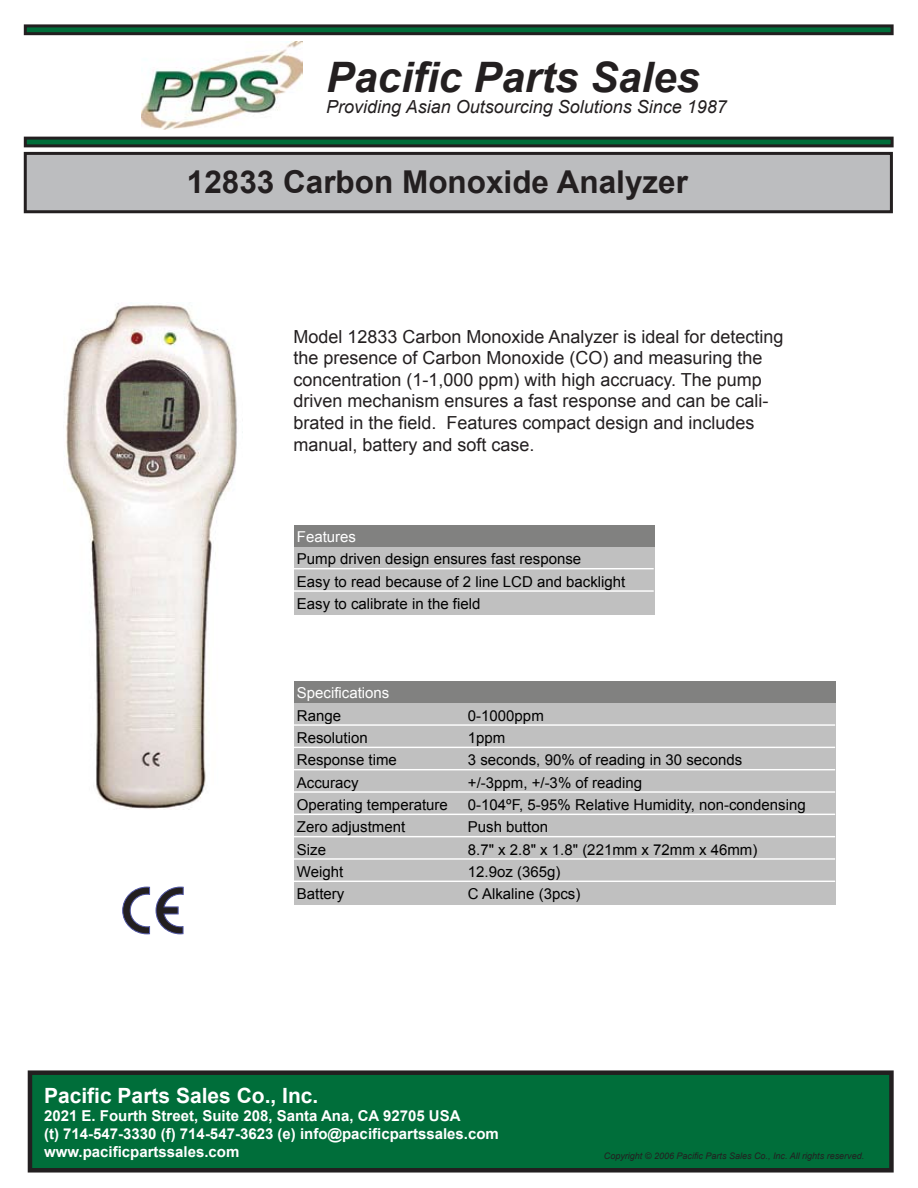
<style>
.page{position:relative;width:918px;height:1188px;background:#fff}
.page>*{position:absolute;margin:0;border:0;box-sizing:border-box;transform-origin:0 0}
.t1{font:italic 700 42px "Arial";color:#231f20}
.t2{font:700 31.5px "Arial";color:#231f20}
.t3{font:700 21px "Arial";color:#fff}
.t4{font:18px/21.6px "Arial";color:#231f20}
.t5{font:italic 18px "Arial";color:#231f20}
.t6{font:15px/22.4px "Arial";color:#010101}
.t7{font:700 15px/18px "Arial";color:#fff}
.t8{font:15px "Arial";color:#fff}
.t9{font:italic 9px "Arial";color:#231f20}
</style>
<div class="page">
<img style="left:142px;top:42px;width:160px;height:87px">
<div style="left:30px;top:1073px;width:861px;height:97px;background:#006e3a"></div>
<div style="left:28px;top:1070px;width:866px;height:103px;border:4px solid #231f20"></div>
<div style="left:25px;top:26px;width:867px;height:8px;background:#006e3a"></div>
<div style="left:24px;top:24px;width:870px;height:11px;border:3px solid #231f20"></div>
<div style="left:25px;top:138px;width:867px;height:8px;background:#006e3a"></div>
<div style="left:24px;top:137px;width:870px;height:10px;border:3px solid #231f20"></div>
<div style="left:25px;top:153px;width:866px;height:59px;background:#bcbdbf"></div>
<div style="left:24px;top:152px;width:869px;height:61px;border:3px solid #231f20"></div>
<svg style="left:122px;top:887px;width:62px;height:47px"></svg>
<img style="left:66px;top:302px;width:177px;height:508px">
<div style="left:294px;top:525px;width:360px;height:22px;background:#818180"></div>
<div style="left:294px;top:547px;width:360px;height:67px;background:#c0c0c0"></div>
<hr style="left:294px;top:568px;width:359px;height:1px;background:#fff">
<hr style="left:294px;top:590px;width:359px;height:2px;background:#fff">
<div style="left:294px;top:681px;width:542px;height:23px;background:#818180"></div>
<div style="left:294px;top:703px;width:542px;height:202px;background:#c0c0c0"></div>
<hr style="left:294px;top:724px;width:540px;height:2px;background:#fff">
<hr style="left:294px;top:747px;width:540px;height:1px;background:#fff">
<hr style="left:294px;top:769px;width:540px;height:1px;background:#fff">
<hr style="left:294px;top:791px;width:540px;height:2px;background:#fff">
<hr style="left:294px;top:814px;width:540px;height:1px;background:#fff">
<hr style="left:294px;top:836px;width:540px;height:1px;background:#fff">
<hr style="left:294px;top:858px;width:540px;height:2px;background:#fff">
<hr style="left:294px;top:881px;width:540px;height:1px;background:#fff">
<h1 class="t1" style="left:326px;top:50px;width:375px">Pacific Parts Sales</h1>
<p class="t5" style="left:326px;top:95px;width:402px">Providing Asian Outsourcing Solutions Since 1987</p>
<h2 class="t2" style="left:187px;top:164px;width:503px">12833 Carbon Monoxide Analyzer</h2>
<p class="t4" style="left:293px;top:326px;width:492px">Model 12833 Carbon Monoxide Analyzer is ideal for detecting the presence of Carbon Monoxide (CO) and measuring the concentration (1-1,000 ppm) with high accruacy. The pump driven mechanism ensures a fast response and can be cali&shy;brated in the field. Features compact design and includes manual, battery and soft case.</p>
<p class="t8" style="left:297px;top:528px;width:61px">Features</p>
<p class="t6" style="left:297px;top:548px;width:330px">Pump driven design ensures fast response<br>Easy to read because of 2 line LCD and backlight<br>Easy to calibrate in the field</p>
<p class="t8" style="left:297px;top:685px;width:94px">Specifications</p>
<p class="t6" style="left:297px;top:704px;width:46px">Range</p>
<p class="t6" style="left:468px;top:704px;width:77px">0-1000ppm</p>
<p class="t6" style="left:297px;top:727px;width:72px">Resolution</p>
<p class="t6" style="left:468px;top:727px;width:39px">1ppm</p>
<p class="t6" style="left:297px;top:749px;width:102px">Response time</p>
<p class="t6" style="left:468px;top:749px;width:276px">3 seconds, 90% of reading in 30 seconds</p>
<p class="t6" style="left:297px;top:771px;width:63px">Accuracy</p>
<p class="t6" style="left:468px;top:771px;width:176px">+/-3ppm, +/-3% of reading</p>
<p class="t6" style="left:297px;top:794px;width:152px">Operating temperature</p>
<p class="t6" style="left:468px;top:794px;width:339px">0-104ºF, 5-95% Relative Humidity, non-condensing</p>
<p class="t6" style="left:297px;top:816px;width:110px">Zero adjustment</p>
<p class="t6" style="left:468px;top:816px;width:82px">Push button</p>
<p class="t6" style="left:297px;top:838px;width:31px">Size</p>
<p class="t6" style="left:468px;top:838px;width:291px">8.7" x 2.8" x 1.8" (221mm x 72mm x 46mm)</p>
<p class="t6" style="left:297px;top:861px;width:48px">Weight</p>
<p class="t6" style="left:468px;top:861px;width:94px">12.9oz (365g)</p>
<p class="t6" style="left:297px;top:883px;width:49px">Battery</p>
<p class="t6" style="left:468px;top:883px;width:114px">C Alkaline (3pcs)</p>
<h3 class="t3" style="left:44px;top:1084px;width:276px">Pacific Parts Sales Co., Inc.</h3>
<p class="t7" style="left:44px;top:1107px;width:456px">2021 E. Fourth Street, Suite 208, Santa Ana, CA 92705 USA<br>(t) 714-547-3330 (f) 714-547-3623 (e) info@pacificpartssales.com www.pacificpartssales.com</p>
<p class="t9" style="left:604px;top:1150px;width:262px">Copyright © 2006 Pacific Parts Sales Co., Inc. All rights reserved.</p>
</div>
